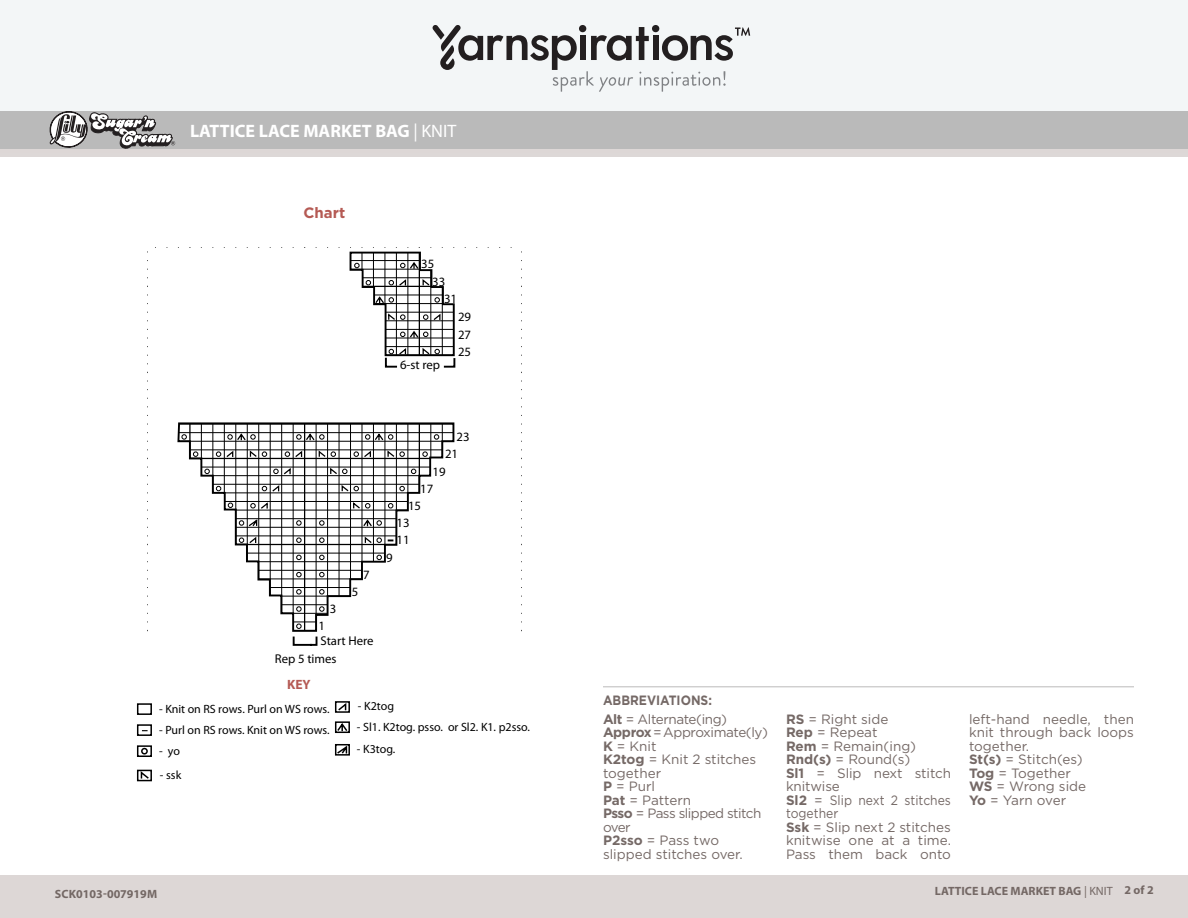
<style>
.page{position:relative;width:1188px;height:918px;background:#fff}
.page>*{position:absolute;margin:0;border:0;box-sizing:border-box;transform-origin:0 0}
.Body{font:700 18px "Myriad Pro";color:#fff}
.t1{font:700 15px "Gotham";color:#b55a54}
.t2{font:13.5px/13.5px "Gotham";color:#756966}
.t3{font:700 13.5px "Gotham";color:#756966;scale:.9 1}
.t4{font:700 13.5px "Myriad Pro";color:#b55a54}
.t5{font:12.75px/17.9px "Myriad Pro";color:#000}
.t6{font:700 12.75px "Gotham";color:#fff}
.t7{font:12px "Myriad Pro";color:#000}
.Body-2{font:700 12px "Myriad Pro";color:#746865}
.t8{font:700 12px "Gotham";color:#756966}
.t9{font:700 12px "Gotham";color:#756966;scale:.9 1}
.s1{font-weight:400}
.s2{font-size:13.5px}
.s3{font-weight:400;font-size:13.5px}
.s4{font-weight:700}
</style>
<div class="page">
<div style="left:0;top:875px;width:1188px;height:43px;background:#ddd7d6"></div>
<div style="left:0;top:149px;width:1188px;height:9px;background:#ddd7d6"></div>
<div style="left:0;top:111px;width:1188px;height:38px;background:#bababa"></div>
<svg style="left:49px;top:111px;width:126px;height:38px"></svg>
<div style="left:0;top:0;width:1188px;height:111px;background:#f3f6f7"></div>
<svg style="left:433px;top:25px;width:318px;height:67px"></svg>
<div style="left:0;top:157px;width:1188px;height:717px;background:#fff"></div>
<hr style="left:522px;top:248px;width:1px;height:389px;background:#000">
<hr style="left:545px;top:248px;width:1px;height:374px;background:#000">
<svg style="left:177px;top:251px;width:278px;height:381px"></svg>
<svg style="left:292px;top:636px;width:26px;height:10px"></svg>
<svg style="left:216px;top:347px;width:240px;height:197px"></svg>
<div style="left:137px;top:703px;width:15px;height:12px;border:2px solid #000"></div>
<svg style="left:137px;top:724px;width:15px;height:58px"></svg>
<svg style="left:335px;top:701px;width:15px;height:55px"></svg>
<hr style="left:603px;top:686px;width:531px;height:1px;background:#bbbaba">
<p class="Body" style="left:190px;top:120px;width:268px">LATTICE LACE MARKET BAG <span class="s1">| KNIT</span></p>
<p class="t6" style="left:187px;top:123px;width:235px">LATTICE LACE MARKET BAG <span class="s2">|</span> <span class="s3">knit</span></p>
<p class="t1" style="left:303px;top:204px;width:43px">CHART</p>
<p class="t5" style="left:421px;top:255px;width:15px">35</p>
<p class="t5" style="left:432px;top:273px;width:15px">33</p>
<p class="t5" style="left:444px;top:290px;width:15px">31</p>
<p class="t5" style="left:458px;top:308px;width:15px">29</p>
<p class="t5" style="left:458px;top:325px;width:15px">27</p>
<p class="t5" style="left:400px;top:356px;width:42px">6-st rep</p>
<p class="t5" style="left:458px;top:342px;width:15px">25</p>
<p class="t5" style="left:363px;top:565px;width:8px">7</p>
<p class="t5" style="left:330px;top:600px;width:8px">3</p>
<p class="t5" style="left:319px;top:617px;width:8px">1</p>
<p class="t5" style="left:352px;top:583px;width:8px">5</p>
<p class="t5" style="left:275px;top:632px;width:100px;text-indent:46px">Start Here<br>Rep 5 times</p>
<p class="t4" style="left:287px;top:676px;width:25px">KEY</p>
<p class="t5" style="left:457px;top:428px;width:15px">23</p>
<p class="t5" style="left:445px;top:445px;width:15px">21</p>
<p class="t5" style="left:433px;top:462px;width:15px">19</p>
<p class="t5" style="left:420px;top:479px;width:15px">17</p>
<p class="t5" style="left:408px;top:497px;width:15px">15</p>
<p class="t5" style="left:397px;top:514px;width:15px">13</p>
<p class="t5" style="left:397px;top:531px;width:15px">11</p>
<p class="t5" style="left:386px;top:548px;width:8px">9</p>
<p class="t7" style="left:159px;top:702px;width:172px">- Knit on RS rows. Purl on WS rows.</p>
<p class="t7" style="left:159px;top:723px;width:172px">- Purl on RS rows. Knit on WS rows.</p>
<p class="t7" style="left:159px;top:744px;width:22px">- yo</p>
<p class="t7" style="left:160px;top:767px;width:23px">- ssk</p>
<p class="t7" style="left:358px;top:698px;width:38px">- K2tog</p>
<p class="t7" style="left:357px;top:720px;width:175px">- Sl1. K2tog. psso. or Sl2. K1. p2sso.</p>
<p class="t7" style="left:357px;top:742px;width:40px">- K3tog.</p>
<p class="t3" style="left:603px;top:692px;width:123px">ABBREVIATIONS:</p>
<p class="t2" style="left:603px;top:712px;width:166px"><span class="s4">ALT</span> = Alternate(ing)<br><span class="s4">APPROX</span> = Approximate(ly)<br><span class="s4">K</span> = knit<br><span class="s4">K2TOG</span> = knit 2 stitches together<br><span class="s4">P</span> = Purl<br><span class="s4">PAT</span> = Pattern<br><span class="s4">PSSO</span> = Pass slipped stitch over<br><span class="s4">P2SSO</span> = Pass two slipped stitches over.</p>
<p class="t2" style="left:786px;top:712px;width:167px"><span class="s4">RS</span> = Right side<br><span class="s4">REP</span> = Repeat<br><span class="s4">REM</span> = Remain(ing)<br><span class="s4">RND(S)</span> = Round(s)<br><span class="s4">SL1</span> = Slip next stitch knitwise<br><span class="s4">SL2</span> = Slip next 2 stitches together<br><span class="s4">SSK</span> = Slip next 2 stitches knitwise one at a time.<br>Pass them back onto</p>
<p class="t2" style="left:969px;top:712px;width:167px">left-hand needle, then knit through back loops together.<br><span class="s4">ST(S)</span> = Stitch(es)<br><span class="s4">TOG</span> = together<br><span class="s4">WS</span> = Wrong side<br><span class="s4">YO</span> = Yarn over</p>
<p class="Body-2" style="left:55px;top:886px;width:104px">SCK0103-007919M</p>
<p class="Body-2" style="left:935px;top:884px;width:179px">LATTICE LACE MARKET BAG <span class="s1">| KNIT</span></p>
<p class="Body-2" style="left:1124px;top:882px;width:31px">2 of 2</p>
<p class="t8" style="left:891px;top:884px;width:219px">LATTICE LACE MARKET BAG | <span class="s1">knit</span></p>
<p class="t9" style="left:1149px;top:884px;width:9px">2</p>
</div>
